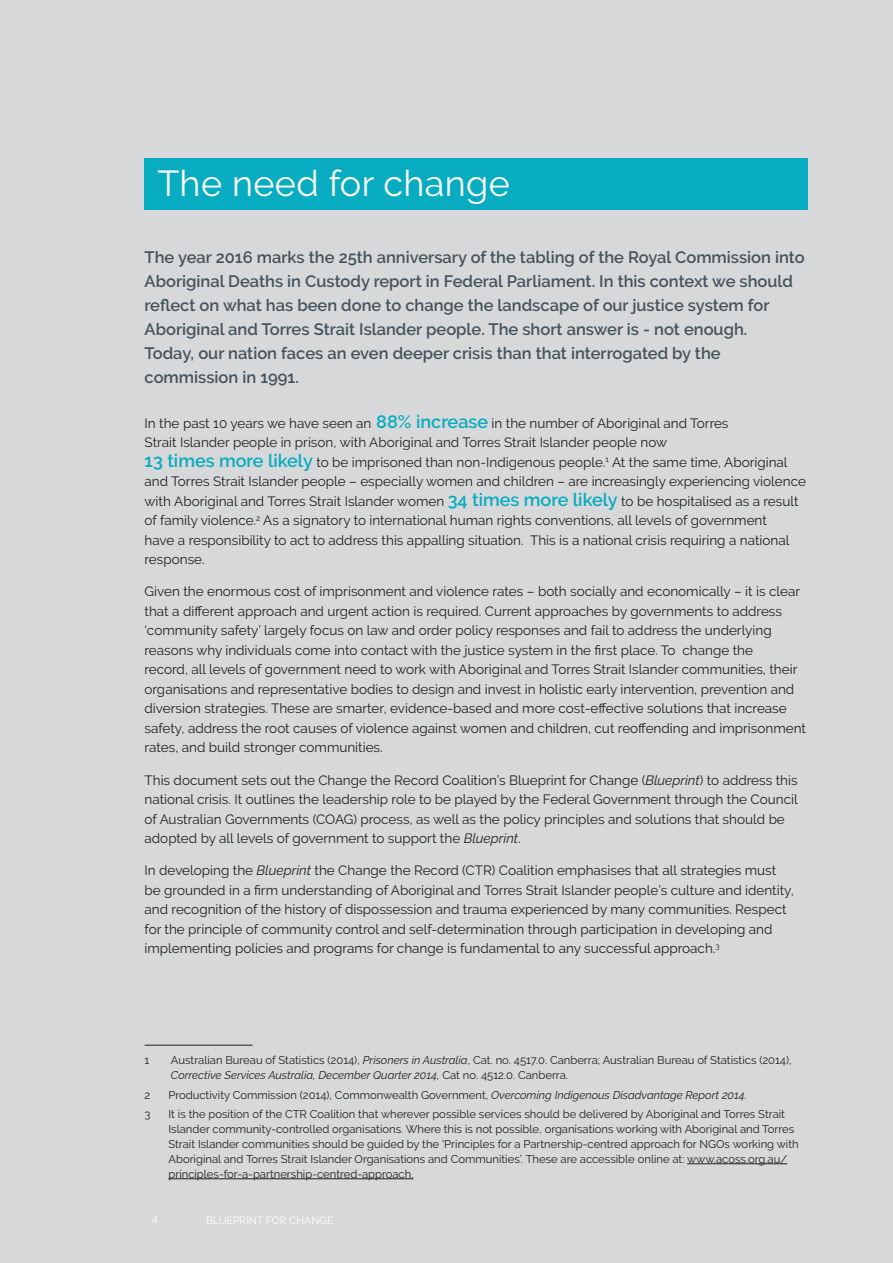
<style>
.page{position:relative;width:893px;height:1263px;background:#d6d8d9}
.page>*{position:absolute;margin:0;border:0;box-sizing:border-box;transform-origin:0 0}
.t1{font:36px "Raleway";letter-spacing:.01em;color:#fff}
.t2{font:600 16.5px/24px "Raleway";color:#44535d}
.t3{font:13.5px/19.5px "Raleway";color:#231f20}
.t4{font:11.25px/15px "Raleway";color:#231f20}
.t5{font:10.5px "Raleway";color:#fff}
.s1{font-weight:600;font-size:18px;color:#07acc1}
.s2{font-style:italic}
</style>
<div class="page">
<div style="left:145px;top:158px;width:663px;height:51px;background:#07acc1"></div>
<hr style="left:145px;top:1045px;width:108px;height:1px;background:#231f20">
<hr style="left:687px;top:1163px;width:100px;height:1px;background:#231f20">
<hr style="left:168px;top:1178px;width:245px;height:1px;background:#231f20">
<h1 class="t1" style="left:157px;top:162px;width:354px">The need for change</h1>
<p class="t2" style="left:145px;top:245px;width:662px">The year 2016 marks the 25th anniversary of the tabling of the Royal Commission into Aboriginal Deaths in Custody report in Federal Parliament. In this context we should reflect on what has been done to change the landscape of our justice system for Aboriginal and Torres Strait Islander people. The short answer is - not enough.<br>Today, our nation faces an even deeper crisis than that interrogated by the commission in 1991.</p>
<p class="t3" style="left:145px;top:413px;width:663px">In the past 10 years we have seen an <span class="s1">88% increase</span> in the number of Aboriginal and Torres<br>Strait Islander people in prison, with Aboriginal and Torres Strait Islander people now<br><span class="s1">13 times more likely</span> to be imprisoned than non-Indigenous people.<sup>1</sup> At the same time, Aboriginal and Torres Strait Islander people – especially women and children – are increasingly experiencing violence with Aboriginal and Torres Strait Islander women <span class="s1">34 times more likely</span> to be hospitalised as a result of family violence.<sup>2</sup> As a signatory to international human rights conventions, all levels of government<br>have a responsibility to act to address this appalling situation. This is a national crisis requiring a national response.</p>
<p class="t3" style="left:145px;top:582px;width:663px">Given the enormous cost of imprisonment and violence rates – both socially and economically – it is clear that a different approach and urgent action is required. Current approaches by governments to address ‘community safety’ largely focus on law and order policy responses and fail to address the underlying reasons why individuals come into contact with the justice system in the first place. To change the<br>record, all levels of government need to work with Aboriginal and Torres Strait Islander communities, their organisations and representative bodies to design and invest in holistic early intervention, prevention and diversion strategies. These are smarter, evidence-based and more cost-effective solutions that increase safety, address the root causes of violence against women and children, cut reoffending and imprisonment rates, and build stronger communities.</p>
<p class="t3" style="left:145px;top:770px;width:655px">This document sets out the Change the Record Coalition’s Blueprint for Change (<span class="s2">Blueprint</span>) to address this national crisis. It outlines the leadership role to be played by the Federal Government through the Council of Australian Governments (COAG) process, as well as the policy principles and solutions that should be adopted by all levels of government to support the <span class="s2">Blueprint</span>.</p>
<p class="t3" style="left:145px;top:861px;width:651px">In developing the <span class="s2">Blueprint</span> the Change the Record (CTR) Coalition emphasises that all strategies must be grounded in a firm understanding of Aboriginal and Torres Strait Islander people’s culture and identity, and recognition of the history of dispossession and trauma experienced by many communities. Respect for the principle of community control and self-determination through participation in developing and implementing policies and programs for change is fundamental to any successful approach.<sup>3</sup></p>
<p class="t4" style="left:145px;top:1053px;width:6px">1</p>
<p class="t4" style="left:171px;top:1053px;width:622px">Australian Bureau of Statistics (2014), <span class="s2">Prisoners in Australia</span>, Cat. no. 4517.0. Canberra; Australian Bureau of Statistics (2014),<br><span class="s2">Corrective Services Australia, December Quarter 2014,</span> Cat no. 4512.0. Canberra.</p>
<p class="t4" style="left:145px;top:1087px;width:7px">2</p>
<p class="t4" style="left:168px;top:1087px;width:580px">Productivity Commission (2014), Commonwealth Government, <span class="s2">Overcoming Indigenous Disadvantage Report 2014.</span></p>
<p class="t4" style="left:145px;top:1106px;width:8px">3</p>
<p class="t4" style="left:168px;top:1106px;width:632px">It is the position of the CTR Coalition that wherever possible services should be delivered by Aboriginal and Torres Strait Islander community-controlled organisations. Where this is not possible, organisations working with Aboriginal and Torres Strait Islander communities should be guided by the ‘Principles for a Partnership-centred approach for NGOs working with Aboriginal and Torres Strait Islander Organisations and Communities’. These are accessible online at: www.acoss.org.au/ principles-for-a-partnership-centred-approach.</p>
<p class="t5" style="left:152px;top:1213px;width:7px">4</p>
<p class="t5" style="left:206px;top:1214px;width:129px">BLUEPRINT FOR CHANGE</p>
</div>
